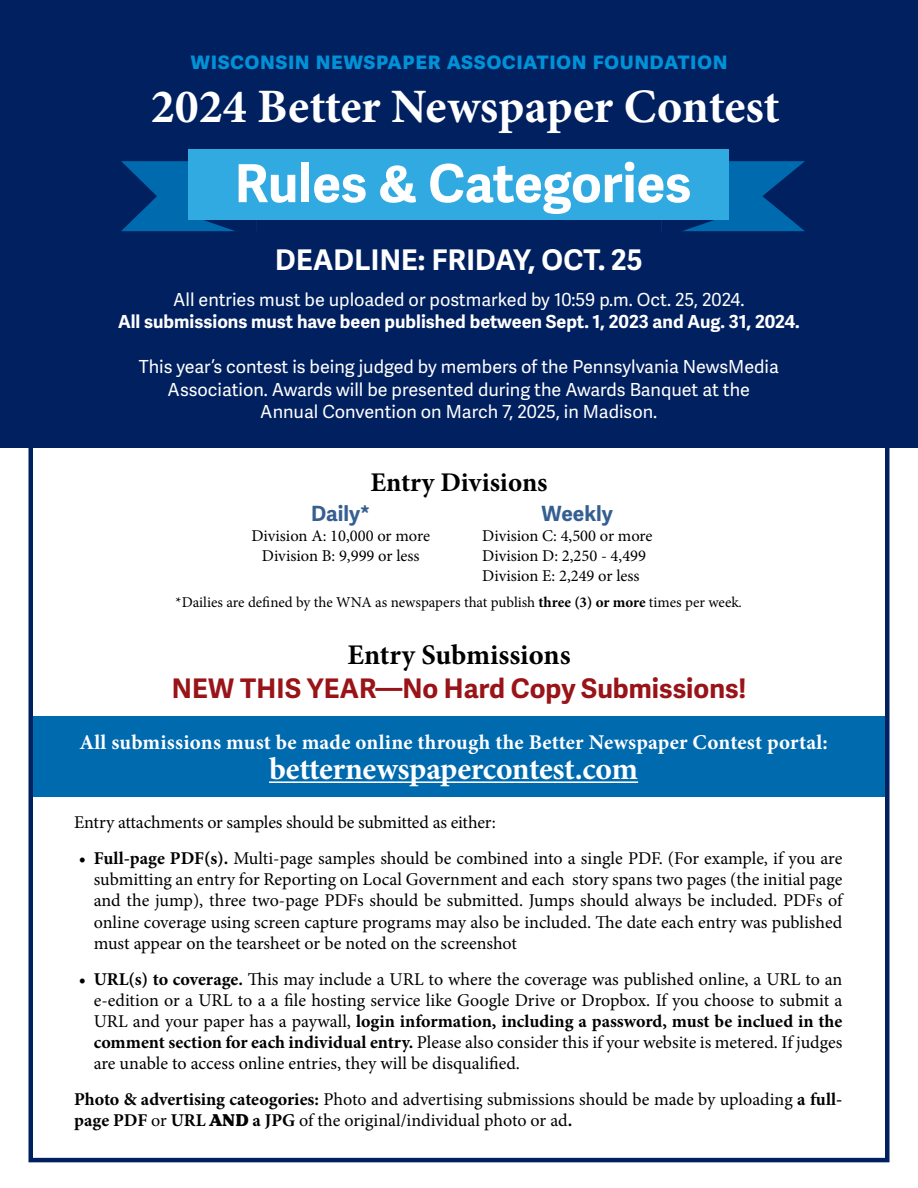
<style>
.page{position:relative;width:918px;height:1188px;background:#fff}
.page>*{position:absolute;margin:0;border:0;box-sizing:border-box;transform-origin:0 0}
.t1{font:700 52.5px "Adelle Sans";color:#fff}
.t2{font:700 48px "Minion Pro";letter-spacing:-.005em;color:#fff}
.t3{font:700 31.5px "Minion Pro";letter-spacing:-.015em;color:#fff}
.t4{font:700 28.5px "Adelle Sans";letter-spacing:.01em;color:#fff}
.t5{font:700 28.5px "Minion Pro";color:#000}
.t6{font:700 27px "Adelle Sans";color:#991418}
.t7{font:700 27px "Minion Pro";color:#000}
.t8{font:700 24px "Adelle Sans";letter-spacing:.02em;color:#0092d7}
.t9{font:700 21px "Minion Pro";letter-spacing:.01em;color:#fff}
.t10{font:700 21px "Adelle Sans";color:#365f91}
.t11{font:18px/21px "Minion Pro";letter-spacing:-.005em;color:#000;text-align:justify}
.t12{font:18px/22.5px "Adelle Sans";color:#fff;text-align:center}
.t13{font:700 18px "Adelle Sans";color:#fff}
.t14{font:16.5px/19.8px "Minion Pro";color:#000;text-align:center}
.t15{font:15px "Minion Pro";color:#000}
.s1{font-weight:700}
.s2{font-style:italic}
.s3{font-family:"Henriette";font-weight:800}
</style>
<div class="page">
<div style="left:31px;top:716px;width:858px;height:81px;background:#006aaf"></div>
<div style="left:0;top:0;width:918px;height:447px;background:#002060"></div>
<div style="left:28px;top:27px;width:862px;height:1135px;border:4px solid #002060"></div>
<svg style="left:121px;top:161px;width:115px;height:71px"></svg>
<svg style="left:661px;top:161px;width:144px;height:71px"></svg>
<div style="left:189px;top:150px;width:540px;height:70px;background:#31a9e1"></div>
<hr style="left:269px;top:781px;width:369px;height:2px;background:#fff">
<h3 class="t8" style="left:190px;top:46px;width:539px">wisconsin newspaper association foundation</h3>
<h2 class="t2" style="left:151px;top:73px;width:631px">2024 Better Newspaper Contest</h2>
<h1 class="t1" style="left:235px;top:152px;width:458px">Rules &amp; Categories</h1>
<h3 class="t4" style="left:275px;top:243px;width:369px">DEADLINE: FRIDAY, OCT. 25</h3>
<p class="t12" style="left:173px;top:289px;width:573px">All entries must be uploaded or postmarked by 10:59 p.m. Oct. 25, 2024.</p>
<p class="t13" style="left:118px;top:311px;width:683px">All submissions must have been published between Sept. 1, 2023 and Aug. 31, 2024.</p>
<p class="t12" style="left:139px;top:356px;width:642px">This year’s contest is being judged by members of the Pennsylvania NewsMedia<br>Association. Awards will be presented during the Awards Banquet at the<br>Annual Convention on March 7, 2025, in Madison.</p>
<h3 class="t7" style="left:370px;top:464px;width:179px">Entry Divisions</h3>
<p class="t10" style="left:311px;top:501px;width:61px">Daily*</p>
<p class="t14" style="left:251px;top:526px;width:180px">Division A: 10,000 or more<br>Division B: 9,999 or less</p>
<p class="t10" style="left:542px;top:501px;width:73px">Weekly</p>
<p class="t14" style="left:482px;top:526px;width:172px;text-align:left">Division C: 4,500 or more<br>Division D: 2,250 - 4,499<br>Division E: 2,249 or less</p>
<p class="t15" style="left:176px;top:592px;width:568px">*Dailies are defined by the WNA as newspapers that publish <span class="s1">three (3) or more</span> times per week<span class="s2">.</span></p>
<h3 class="t5" style="left:347px;top:635px;width:225px">Entry Submissions</h3>
<h3 class="t6" style="left:172px;top:673px;width:576px">NEW THIS YEAR—No Hard Copy Submissions!</h3>
<p class="t9" style="left:79px;top:728px;width:750px">All submissions must be made online through the Better Newspaper Contest portal:</p>
<h3 class="t3" style="left:269px;top:747px;width:371px">betternewspapercontest.com</h3>
<p class="t11" style="left:74px;top:812px;width:423px">Entry attachments or samples should be submitted as either:</p>
<p class="t11" style="left:94px;top:848px;width:750px;text-indent:-15px"><span class="s1">• Full-page PDF(s).</span> Multi-page samples should be combined into a single PDF. (For example, if you are submitting an entry for Reporting on Local Government and each story spans two pages (the initial page and the jump), three two-page PDFs should be submitted. Jumps should always be included. PDFs of online coverage using screen capture programs may also be included. The date each entry was published must appear on the tearsheet or be noted on the screenshot</p>
<p class="t11" style="left:94px;top:968px;width:750px;text-indent:-15px"><span class="s1">• URL(s) to coverage.</span> This may include a URL to where the coverage was published online, a URL to an e-edition or a URL to a a file hosting service like Google Drive or Dropbox. If you choose to submit a URL and your paper has a paywall, <span class="s1">login information, including a password, must be inclued in the comment section for each individual entry.</span> Please also consider this if your website is metered. If judges are unable to access online entries, they will be disqualified.</p>
<p class="t11" style="left:74px;top:1088px;width:770px"><span class="s1">Photo &amp; advertising cateogories:</span> Photo and advertising submissions should be made by uploading <span class="s1">a full&shy;page PDF</span> or <span class="s1">URL</span> <span class="s3">AND</span> <span class="s1">a JPG</span> of the original/individual photo or ad<span class="s1">.</span></p>
</div>
